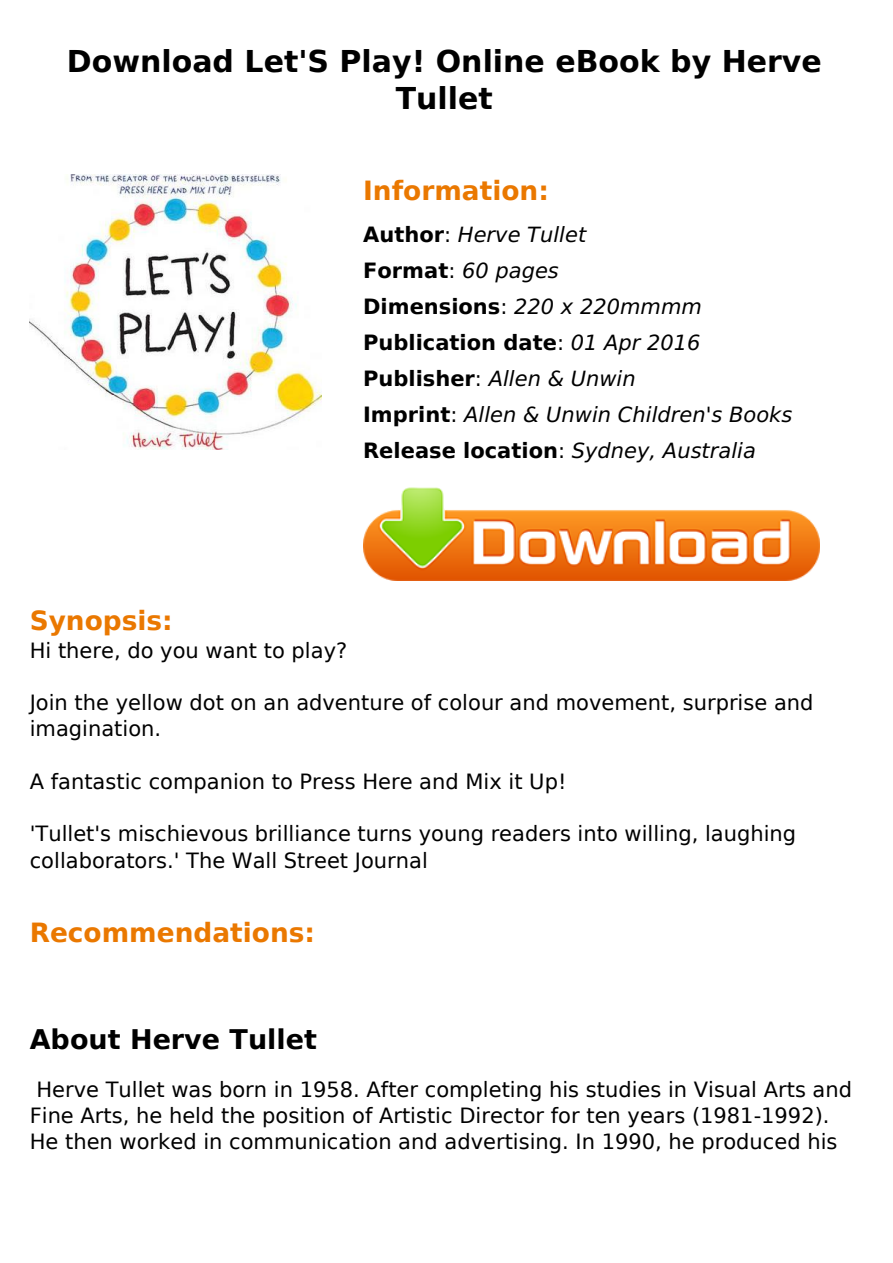
<style>
.page{position:relative;width:893px;height:1263px;background:#fff}
.page>*{position:absolute;margin:0;border:0;box-sizing:border-box;transform-origin:0 0}
.t1{font:700 30px/37.5px "DejaVu Sans";color:#000;text-align:center}
.t2{font:700 27px "DejaVu Sans";color:#000}
.t3{font:700 26.4px "DejaVu Sans";color:#ea7800}
.t4{font:21px/26.2px "DejaVu Sans";color:#000}
.t5{font:italic 21px/36px "DejaVu Sans";color:#000}
.s1{font-weight:700;font-style:normal}
.s2{font-style:normal}
</style>
<div class="page">
<img style="left:30px;top:175px;width:291px;height:274px">
<img style="left:363px;top:487px;width:456px;height:94px">
<h1 class="t1" style="left:67px;top:43px;width:756px">Download Let'S Play! Online eBook by Herve<br>Tullet</h1>
<p class="t3" style="left:363px;top:176px;width:187px">Information:</p>
<p class="t5" style="left:363px;top:217px;width:431px"><span class="s1">Author</span><span class="s2">:</span> Herve Tullet<br><span class="s1">Format</span><span class="s2">:</span> 60 pages<br><span class="s1">Dimensions</span><span class="s2">:</span> 220 x 220mmmm<br><span class="s1">Publication date</span><span class="s2">:</span> 01 Apr 2016<br><span class="s1">Publisher</span><span class="s2">:</span> Allen &amp; Unwin<br><span class="s1">Imprint</span><span class="s2">:</span> Allen &amp; Unwin Children's Books<br><span class="s1">Release location</span><span class="s2">:</span> Sydney, Australia</p>
<p class="t3" style="left:30px;top:605px;width:145px">Synopsis:</p>
<p class="t4" style="left:30px;top:637px;width:319px">Hi there, do you want to play?</p>
<p class="t4" style="left:30px;top:690px;width:785px">Join the yellow dot on an adventure of colour and movement, surprise and imagination.</p>
<p class="t4" style="left:30px;top:768px;width:538px">A fantastic companion to Press Here and Mix it Up!</p>
<p class="t4" style="left:30px;top:821px;width:768px">'Tullet's mischievous brilliance turns young readers into willing, laughing collaborators.' The Wall Street Journal</p>
<p class="t3" style="left:30px;top:918px;width:287px">Recommendations:</p>
<p class="t2" style="left:30px;top:1023px;width:289px">About Herve Tullet</p>
<p class="t4" style="left:30px;top:1076px;width:824px;text-indent:7px">Herve Tullet was born in 1958. After completing his studies in Visual Arts and<br>Fine Arts, he held the position of Artistic Director for ten years (1981-1992).<br>He then worked in communication and advertising. In 1990, he produced his</p>
</div>
